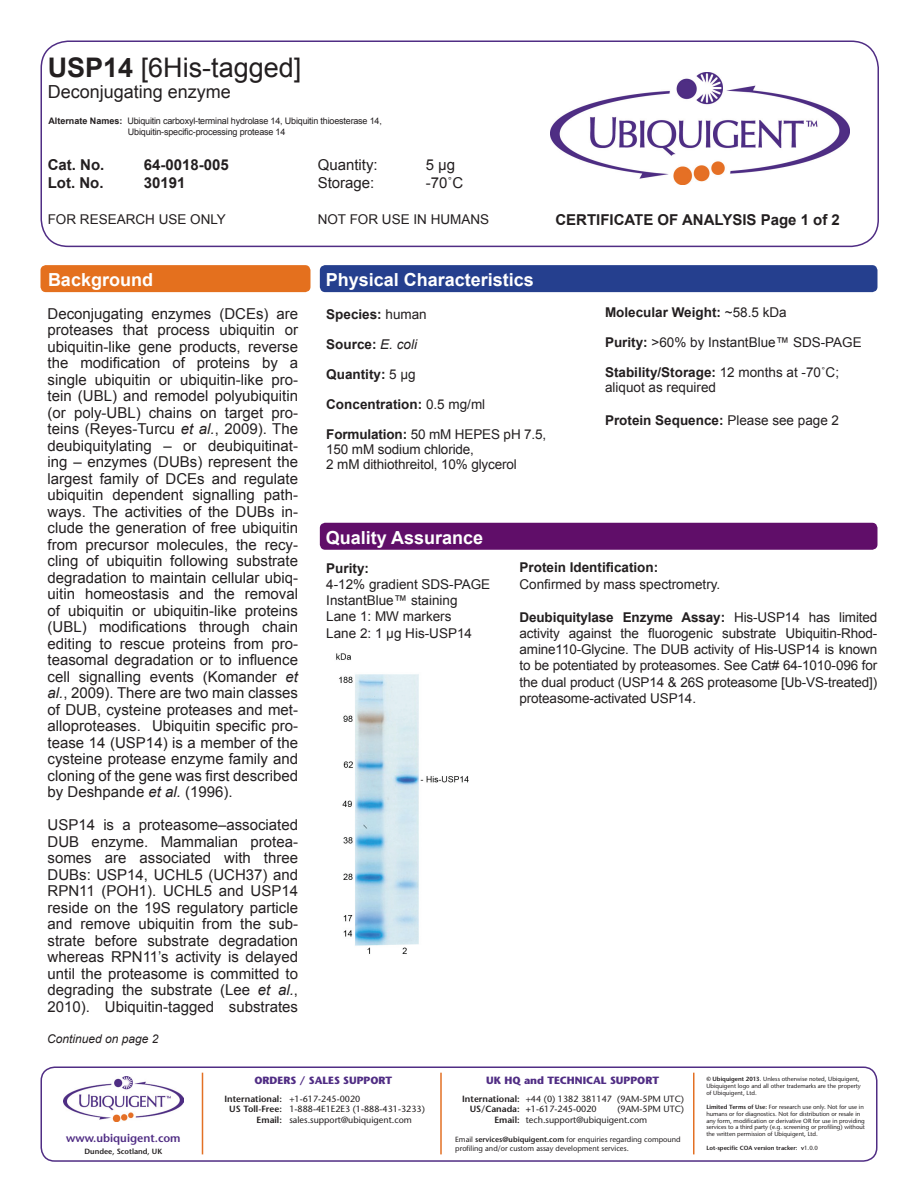
<style>
.page{position:relative;width:918px;height:1188px;background:#fff}
.page>*{position:absolute;margin:0;border:0;box-sizing:border-box;transform-origin:0 0}
.t1{font:27px "Arial";color:#231f20}
.t2{font:700 18px "Arial";color:#fff}
.t3{font:18px "Arial";color:#231f20}
.t4{font:15px/16.5px "Arial";color:#231f20;text-align:justify}
.t5{font:700 15px "Arial";color:#231f20}
.t6{font:13.5px/16.2px "Arial";color:#231f20}
.t7{font:700 13.5px "Arial";color:#231f20}
.t8{font:italic 12px "Arial";color:#231f20}
.t9{font:600 11.4px "Stone Sans";color:#502d84}
.t10{font:700 10.5px "Stone Sans";color:#502d84}
.t11{font:9px/10.8px "Stone Sans";color:#231f20}
.t12{font:9px/10.8px "Arial";letter-spacing:-.02em;color:#231f20}
.t13{font:7.5px/9px "Stone Sans";color:#231f20}
.t14{font:600 7.5px "Stone Sans";color:#231f20}
.t15{font:6px/6.9px "Stone Sans";color:#231f20}
.t16{font:600 6px "Stone Sans";color:#231f20}
.s1{font-weight:700}
.s2{font-style:italic}
.s3{font-weight:400}
.s4{font-weight:400;font-style:italic}
.s5{font-weight:600}
</style>
<div class="page">
<div style="left:40px;top:40px;width:839px;height:207px;border:2px solid #502d84;border-radius:27px"></div>
<img style="left:550px;top:73px;width:299px;height:112px">
<div style="left:40px;top:1066px;width:838px;height:96px;border:2px solid #502d84;border-radius:14px"></div>
<hr style="left:202px;top:1073px;width:1px;height:81px;background:#e37024">
<hr style="left:440px;top:1073px;width:2px;height:81px;background:#e37024">
<hr style="left:693px;top:1073px;width:1px;height:81px;background:#e37024">
<img style="left:64px;top:1077px;width:120px;height:44px">
<img style="left:336px;top:653px;width:133px;height:301px">
<div style="left:41px;top:265px;width:269px;height:27px;background:#e4701e;border-radius:5px"></div>
<div style="left:320px;top:265px;width:557px;height:27px;background:#253f8e;border-radius:5px"></div>
<div style="left:320px;top:523px;width:557px;height:27px;background:#600e69;border-radius:5px"></div>
<h1 class="t1" style="left:48px;top:49px;width:255px"><span class="s1">USP14</span> [6His-tagged]</h1>
<p class="t3" style="left:48px;top:80px;width:185px">Deconjugating enzyme</p>
<p class="t12" style="left:128px;top:116px;width:256px;text-indent:-80px"><span class="s1">Alternate Names:</span> Ubiquitin carboxyl-terminal hydrolase 14, Ubiquitin thioesterase 14,<br>Ubiquitin-specific-processing protease 14</p>
<p class="t5" style="left:48px;top:155px;width:58px">Cat. No.</p>
<p class="t5" style="left:144px;top:155px;width:87px">64-0018-005</p>
<p class="t4" style="left:318px;top:157px;width:62px">Quantity:</p>
<p class="t4" style="left:426px;top:157px;width:31px">5 µg</p>
<p class="t5" style="left:48px;top:173px;width:57px">Lot. No.</p>
<p class="t5" style="left:144px;top:173px;width:43px">30191</p>
<p class="t4" style="left:318px;top:175px;width:58px">Storage:</p>
<p class="t4" style="left:426px;top:175px;width:39px">-70˚C</p>
<p class="t6" style="left:48px;top:212px;width:180px">FOR RESEARCH USE ONLY</p>
<p class="t6" style="left:318px;top:212px;width:173px">NOT FOR USE IN HUMANS</p>
<p class="t2" style="left:48px;top:268px;width:107px">Background</p>
<p class="t2" style="left:326px;top:268px;width:210px">Physical Characteristics</p>
<p class="t5" style="left:555px;top:209px;width:286px">CERTIFICATE OF ANALYSIS Page 1 of 2</p>
<p class="t4" style="left:48px;top:306px;width:252px">Deconjugating enzymes (DCEs) are proteases that process ubiquitin or ubiquitin-like gene products, reverse the modification of proteins by a single ubiquitin or ubiquitin-like pro&shy;tein (UBL) and remodel polyubiquitin (or poly-UBL) chains on target pro&shy;teins (Reyes-Turcu <span class="s2">et al.</span>, 2009). The deubiquitylating – or deubiquitinat&shy;ing – enzymes (DUBs) represent the largest family of DCEs and regulate ubiquitin dependent signalling path&shy;ways. The activities of the DUBs in&shy;clude the generation of free ubiquitin from precursor molecules, the recy&shy;cling of ubiquitin following substrate degradation to maintain cellular ubiq&shy;uitin homeostasis and the removal of ubiquitin or ubiquitin-like proteins (UBL) modifications through chain editing to rescue proteins from pro&shy;teasomal degradation or to influence cell signalling events (Komander <span class="s2">et al.</span>, 2009). There are two main classes of DUB, cysteine proteases and met&shy;alloproteases. Ubiquitin specific pro&shy;tease 14 (USP14) is a member of the cysteine protease enzyme family and cloning of the gene was first described by Deshpande <span class="s2">et al.</span> (1996).</p>
<p class="t4" style="left:48px;top:817px;width:252px">USP14 is a proteasome–associated DUB enzyme. Mammalian protea&shy;somes are associated with three DUBs: USP14, UCHL5 (UCH37) and RPN11 (POH1). UCHL5 and USP14 reside on the 19S regulatory particle and remove ubiquitin from the sub&shy;strate before substrate degradation whereas RPN11’s activity is delayed until the proteasome is committed to degrading the substrate (Lee <span class="s2">et al.</span>, 2010). Ubiquitin-tagged substrates</p>
<p class="t8" style="left:47px;top:1031px;width:113px">Continued on page 2</p>
<p class="t7" style="left:326px;top:305px;width:102px">Species: <span class="s3">human</span></p>
<p class="t7" style="left:326px;top:335px;width:92px">Source: <span class="s4">E. coli</span></p>
<p class="t7" style="left:326px;top:365px;width:91px">Quantity: <span class="s3">5 μg</span></p>
<p class="t7" style="left:326px;top:395px;width:161px">Concentration: <span class="s3">0.5 mg/ml</span></p>
<p class="t6" style="left:326px;top:427px;width:222px;line-height:15px"><span class="s1">Formulation:</span> 50 mM HEPES pH 7.5,<br>150 mM sodium chloride,<br>2 mM dithiothreitol, 10% glycerol</p>
<p class="t2" style="left:326px;top:526px;width:159px">Quality Assurance</p>
<p class="t7" style="left:605px;top:304px;width:183px">Molecular Weight: <span class="s3">~58.5 kDa</span></p>
<p class="t6" style="left:605px;top:335px;width:258px"><span class="s1">Purity:</span> &gt;60% by InstantBlue™ SDS-PAGE</p>
<p class="t6" style="left:605px;top:365px;width:236px;line-height:15px"><span class="s1">Stability/Storage:</span> 12 months at -70˚C; aliquot as required</p>
<p class="t7" style="left:605px;top:411px;width:236px">Protein Sequence: <span class="s3">Please see page 2</span></p>
<p class="t7" style="left:326px;top:559px;width:44px">Purity:</p>
<p class="t6" style="left:326px;top:576px;width:166px">4-12% gradient SDS-PAGE<br>InstantBlue™ staining<br>Lane 1: MW markers<br>Lane 2: 1 µg His-USP14</p>
<p class="t7" style="left:520px;top:559px;width:140px">Protein Identification:</p>
<p class="t6" style="left:520px;top:576px;width:202px">Confirmed by mass spectrometry.</p>
<p class="t6" style="left:520px;top:609px;width:359px;text-align:justify"><span class="s1">Deubiquitylase Enzyme Assay:</span> His-USP14 has limited activity against the fluorogenic substrate Ubiquitin-Rhod&shy;amine110-Glycine. The DUB activity of His-USP14 is known to be potentiated by proteasomes. See Cat# 64-1010-096 for the dual product (USP14 &amp; 26S proteasome [Ub-VS-treated]) proteasome-activated USP14.</p>
<p class="t9" style="left:66px;top:1131px;width:116px">www.ubiquigent.com</p>
<p class="t14" style="left:85px;top:1147px;width:79px">Dundee, Scotland, UK</p>
<p class="t10" style="left:254px;top:1074px;width:139px">ORDERS / SALES SUPPORT</p>
<p class="t11" style="left:224px;top:1093px;width:138px"><span class="s5">International:</span> +1-617-245-0020</p>
<p class="t11" style="left:229px;top:1104px;width:197px"><span class="s5">US Toll-Free:</span> 1-888-4E1E2E3 (1-888-431-3233)</p>
<p class="t11" style="left:257px;top:1115px;width:157px"><span class="s5">Email:</span> sales.support@ubiquigent.com</p>
<p class="t10" style="left:486px;top:1074px;width:174px">UK HQ and TECHNICAL SUPPORT</p>
<p class="t11" style="left:470px;top:1093px;width:216px;text-indent:-8px"><span class="s5">International:</span> +44 (0) 1382 381147 (9AM-5PM UTC)<br><span class="s5">US/Canada: +</span>1-617-245-0020</p>
<p class="t11" style="left:494px;top:1104px;width:191px;text-indent:123px">(9AM-5PM UTC)<br><span class="s5">Email:</span> tech.support@ubiquigent.com</p>
<p class="t13" style="left:455px;top:1134px;width:227px">Email <span class="s5">services@ubiquigent.com</span> for enquiries regarding compound profiling and/or custom assay development services.</p>
<p class="t15" style="left:706px;top:1076px;width:156px"><span class="s5">© Ubiquigent 2013</span>. Unless otherwise noted, Ubiquigent,<br>Ubiquigent logo and all other trademarks are the property of Ubiquigent, Ltd.</p>
<p class="t15" style="left:706px;top:1103px;width:160px"><span class="s5">Limited Terms of Use:</span> For research use only. Not for use in humans or for diagnostics. Not for distribution or resale in any form, modification or derivative OR for use in providing services to a third party (e.g. screening or profiling) without the written permission of Ubiquigent, Ltd.</p>
<p class="t16" style="left:706px;top:1144px;width:113px">Lot-specific COA version tracker: v<span class="s3">1.0.0</span></p>
</div>
